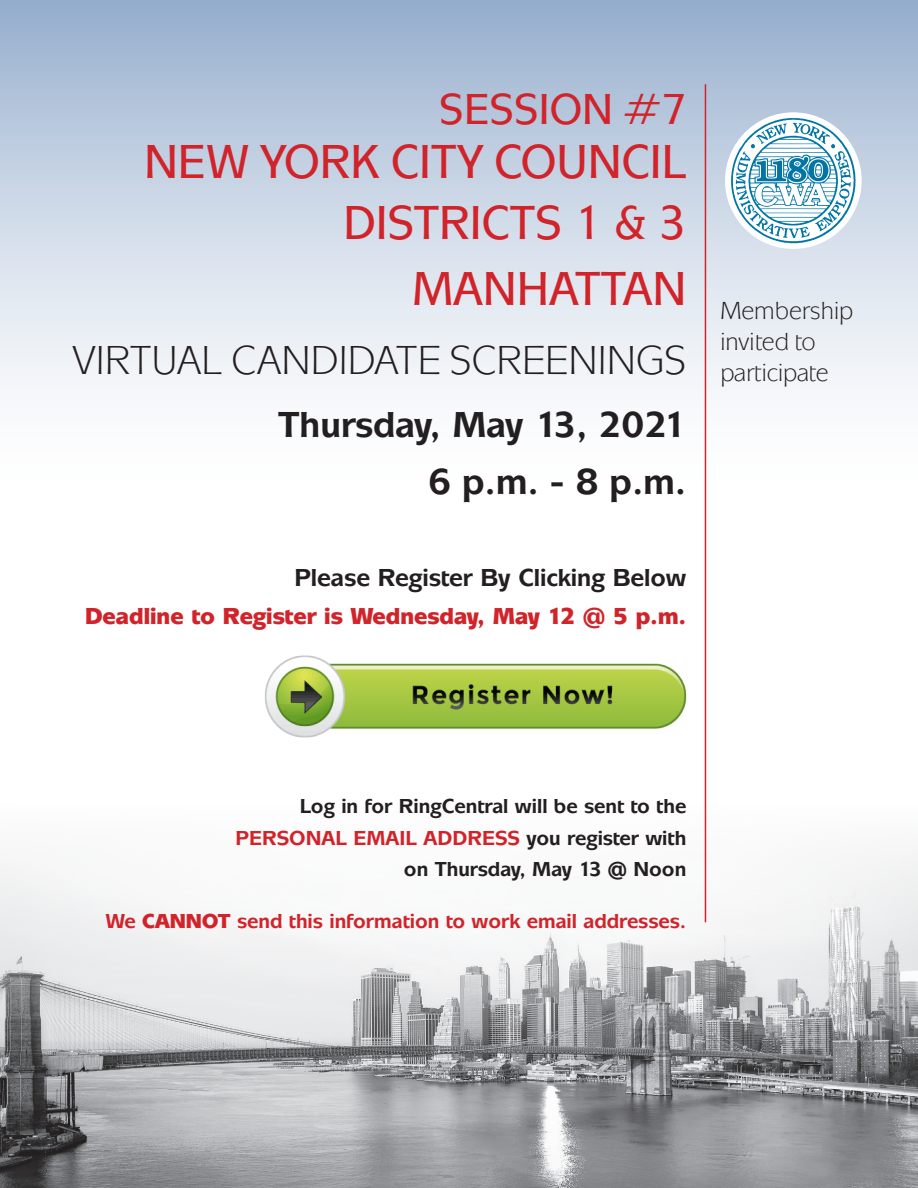
<style>
.page{position:relative;width:918px;height:1188px;background:#fff}
.page>*{position:absolute;margin:0;border:0;box-sizing:border-box;transform-origin:0 0}
.t1{font:500 49.5px/66.6px "Mixage ITC Std";color:#d1232a;text-align:right;scale:.96 1}
.t2{font:500 45px "Mixage ITC Std";color:#d1232a;scale:.96 1}
.t3{font:42px "Mixage ITC Std";color:#231f20}
.t4{font:700 37.5px "Mixage ITC Std";color:#231f20}
.t5{font:25.65px/30.8px "Mixage ITC Std";color:#231f20}
.t6{font:700 25.5px "Mixage ITC Std";color:#231f20}
.t7{font:900 24px "Mixage ITC Std";color:#d1232a}
.t8{font:700 21px/31.5px "Mixage ITC Std";color:#231f20;text-align:right}
.t9{font:700 21px "Mixage ITC Std";color:#d1232a}
.s1{color:#d1232a}
.s2{font-weight:900}
</style>
<div class="page">
<img style="left:0;top:788px;width:918px;height:400px">
<div style="left:0;top:0;width:918px;height:581px;background:linear-gradient(to bottom,#a1b6d2,#fff)"></div>
<hr style="left:705px;top:84px;width:1px;height:838px;background:#d1232a">
<div style="left:725px;top:112px;width:137px;height:137px;background:#fff;border-radius:50%"></div>
<svg style="left:731px;top:118px;width:125px;height:125px"></svg>
<img style="left:265px;top:655px;width:421px;height:83px">
<p class="t2" style="left:439px;top:83px;width:259px">SESSION #7</p>
<p class="t1" style="left:144px;top:128px;width:566px">NEW YORK CITY COUNCIL</p>
<p class="t1" style="left:343px;top:189px;width:359px">DISTRICTS 1 &amp; 3<br>MANHATTAN</p>
<p class="t3" style="left:73px;top:335px;width:615px">VIRTUAL CANDIDATE SCREENINGS</p>
<p class="t4" style="left:278px;top:402px;width:410px">Thursday, May 13, 2021</p>
<p class="t4" style="left:428px;top:459px;width:260px">6 p.m. - 8 p.m.</p>
<p class="t6" style="left:294px;top:562px;width:393px">Please Register By Clicking Below</p>
<p class="t7" style="left:85px;top:602px;width:603px">Deadline to Register is Wednesday, May 12 @ 5 p.m.</p>
<p class="t5" style="left:720px;top:295px;width:134px">Membership invited to</p>
<p class="t5" style="left:720px;top:357px;width:110px">participate</p>
<p class="t8" style="left:236px;top:791px;width:452px">Log in for RingCentral will be sent to the<br><span class="s1">PERSONAL EMAIL ADDRESS</span> you register with on Thursday, May 13 @ Noon</p>
<p class="t9" style="left:105px;top:909px;width:582px">We <span class="s2">CANNOT</span> send this information to work email addresses.</p>
</div>
